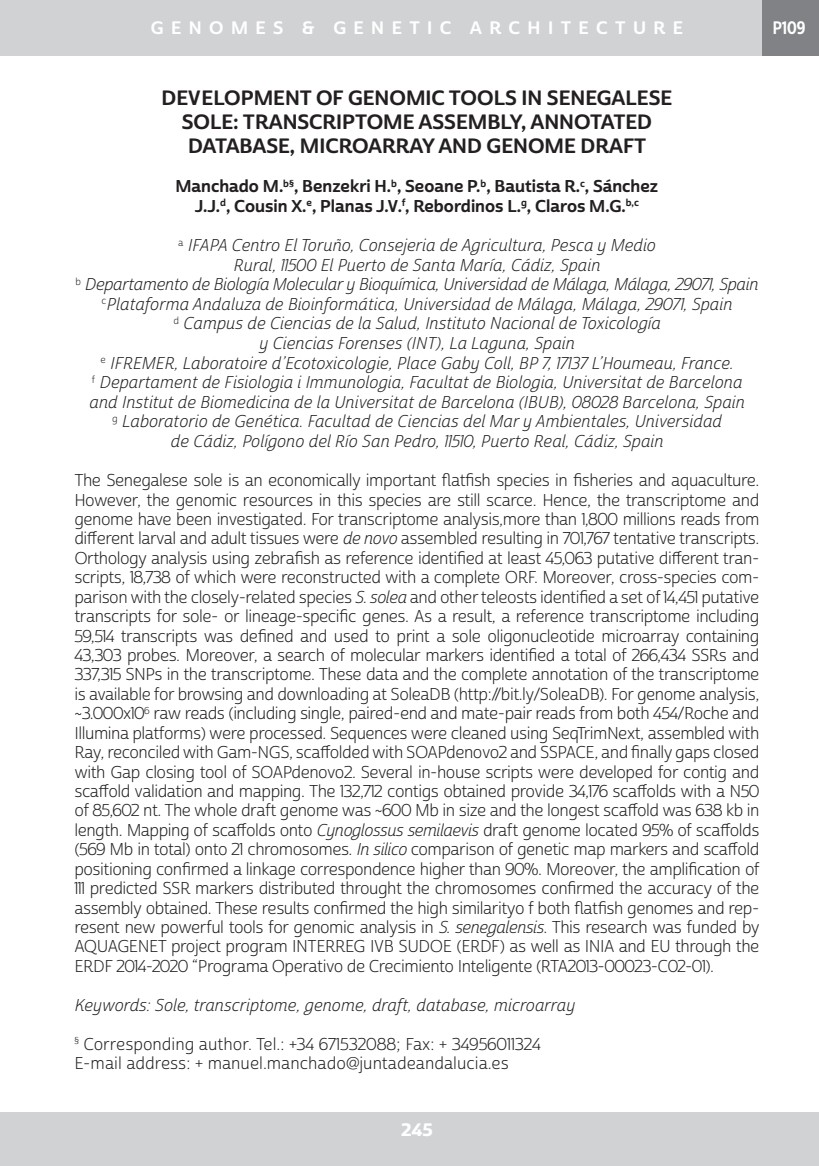
<style>
.page{position:relative;width:819px;height:1166px;background:#fff}
.page>*{position:absolute;margin:0;border:0;box-sizing:border-box;transform-origin:0 0}
.titulo_poster{font:20.12px/24.2px "Cabrito Sans Nor Bol";color:#231f20;text-align:center}
.t1{font:17.5px "Cabrito Sans Nor Bol";letter-spacing:.425em;color:#fff}
.t2{font:17.5px "Cabrito Sans Con Bol";color:#fff;scale:.9 1}
.t3{font:17.5px "Cabrito Sans Nor Ex B";color:#fff}
.t4{font:16.62px/19.4px "Cabrito Sans Nor Boo";color:#231f20;text-align:justify}
.no_partir{font:16.62px/19.6px "Cabrito Sans Nor Boo It";color:#231f20;text-align:center}
.no_partir-2{font:16.62px/19.6px "Cabrito Sans Nor Bol";color:#231f20;text-align:center}
.no_partir-3{font:16.62px "Cabrito Sans Nor Boo It";letter-spacing:-.02em;color:#231f20}
.s1{font-family:"Cabrito Sans Nor Boo It"}
</style>
<div class="page">
<div style="left:0;top:1112px;width:819px;height:54px;background:#d1d2d4"></div>
<div style="left:0;top:0;width:819px;height:55px;background:#d1d2d4"></div>
<div style="left:762px;top:0;width:57px;height:55px;background:#808285"></div>
<p class="t1" style="left:151px;top:17px;width:533px">GENOMES &amp; GENETIC ARCHITECTURE</p>
<p class="t2" style="left:772px;top:16px;width:38px">P109</p>
<p class="titulo_poster" style="left:162px;top:86px;width:512px">DEVELOPMENT OF GENOMIC TOOLS IN SENEGALESE<br>SOLE: TRANSCRIPTOME ASSEMBLY, ANNOTATED<br>DATABASE, MICROARRAY AND GENOME DRAFT</p>
<p class="no_partir-2" style="left:176px;top:177px;width:484px">Manchado M.<sup>b§</sup>, Benzekri H.<sup>b</sup>, Seoane P.<sup>b</sup>, Bautista R.<sup>c</sup>, Sánchez<br>J.J.<sup>d</sup>, Cousin X.<sup>e</sup>, Planas J.V.<sup>f</sup>, Rebordinos L.<sup>g</sup>, Claros M.G.<sup>b,c</sup></p>
<p class="no_partir" style="left:178px;top:236px;width:479px"><sup>a</sup> IFAPA Centro El Toruño, Consejeria de Agricultura, Pesca y Medio<br>Rural, 11500 El Puerto de Santa María, Cádiz, Spain</p>
<p class="no_partir-3" style="left:75px;top:274px;width:684px"><sup>b</sup> Departamento de Biología Molecular y Bioquímica, Universidad de Málaga, Málaga, 29071, Spain</p>
<p class="no_partir" style="left:102px;top:295px;width:632px"><sup>c</sup>Plataforma Andaluza de Bioinformática, Universidad de Málaga, Málaga, 29071, Spain</p>
<p class="no_partir" style="left:173px;top:314px;width:489px"><sup>d</sup> Campus de Ciencias de la Salud, Instituto Nacional de Toxicología y Ciencias Forenses (INT), La Laguna, Spain</p>
<p class="no_partir" style="left:100px;top:353px;width:632px"><sup>e</sup> IFREMER, Laboratoire d’Ecotoxicologie, Place Gaby Coll, BP 7, 17137 L’Houmeau, France.</p>
<p class="no_partir" style="left:89px;top:373px;width:657px;text-align:left"><sup>f</sup> Departament de Fisiologia i Immunologia, Facultat de Biologia, Universitat de Barcelona and Institut de Biomedicina de la Universitat de Barcelona (IBUB), 08028 Barcelona, Spain</p>
<p class="no_partir" style="left:112px;top:412px;width:611px"><sup>g</sup> Laboratorio de Genética. Facultad de Ciencias del Mar y Ambientales, Universidad de Cádiz, Polígono del Río San Pedro, 11510, Puerto Real, Cádiz, Spain</p>
<p class="t4" style="left:74px;top:471px;width:686px">The Senegalese sole is an economically important flatfish species in fisheries and aquaculture.<br>However, the genomic resources in this species are still scarce. Hence, the transcriptome and genome have been investigated. For transcriptome analysis,more than 1,800 millions reads from different larval and adult tissues were <span class="s1">de novo</span> assembled resulting in 701,767 tentative transcripts.<br>Orthology analysis using zebrafish as reference identified at least 45,063 putative different tran&shy;scripts, 18,738 of which were reconstructed with a complete ORF. Moreover, cross-species com&shy;parison with the closely-related species <span class="s1">S. solea</span> and other teleosts identified a set of 14,451 putative transcripts for sole- or lineage-specific genes. As a result, a reference transcriptome including 59,514 transcripts was defined and used to print a sole oligonucleotide microarray containing 43,303 probes. Moreover, a search of molecular markers identified a total of 266,434 SSRs and 337,315 SNPs in the transcriptome. These data and the complete annotation of the transcriptome is available for browsing and downloading at SoleaDB (http://bit.ly/SoleaDB). For genome analysis, ~3.000x10<sup>6</sup> raw reads (including single, paired-end and mate-pair reads from both 454/Roche and Illumina platforms) were processed. Sequences were cleaned using SeqTrimNext, assembled with Ray, reconciled with Gam-NGS, scaffolded with SOAPdenovo2 and SSPACE, and finally gaps closed with Gap closing tool of SOAPdenovo2. Several in-house scripts were developed for contig and scaffold validation and mapping. The 132,712 contigs obtained provide 34,176 scaffolds with a N50 of 85,602 nt. The whole draft genome was ~600 Mb in size and the longest scaffold was 638 kb in length. Mapping of scaffolds onto <span class="s1">Cynoglossus semilaevis</span> draft genome located 95% of scaffolds (569 Mb in total) onto 21 chromosomes. <span class="s1">In silico</span> comparison of genetic map markers and scaffold positioning confirmed a linkage correspondence higher than 90%. Moreover, the amplification of 111 predicted SSR markers distributed throught the chromosomes confirmed the accuracy of the assembly obtained. These results confirmed the high similarityo f both flatfish genomes and rep&shy;resent new powerful tools for genomic analysis in <span class="s1">S. senegalensis</span>. This research was funded by AQUAGENET project program INTERREG IVB SUDOE (ERDF) as well as INIA and EU through the ERDF 2014-2020 “Programa Operativo de Crecimiento Inteligente (RTA2013-00023-C02-01).</p>
<p class="no_partir" style="left:74px;top:995px;width:502px">Keywords: Sole, transcriptome, genome, draft, database, microarray</p>
<p class="t4" style="left:74px;top:1034px;width:467px"><sup>§</sup> Corresponding author. Tel.: +34 671532088; Fax: + 34956011324</p>
<p class="t4" style="left:74px;top:1054px;width:436px">E-mail address: + manuel.manchado@juntadeandalucia.es</p>
<p class="t3" style="left:401px;top:1118px;width:33px">245</p>
</div>
